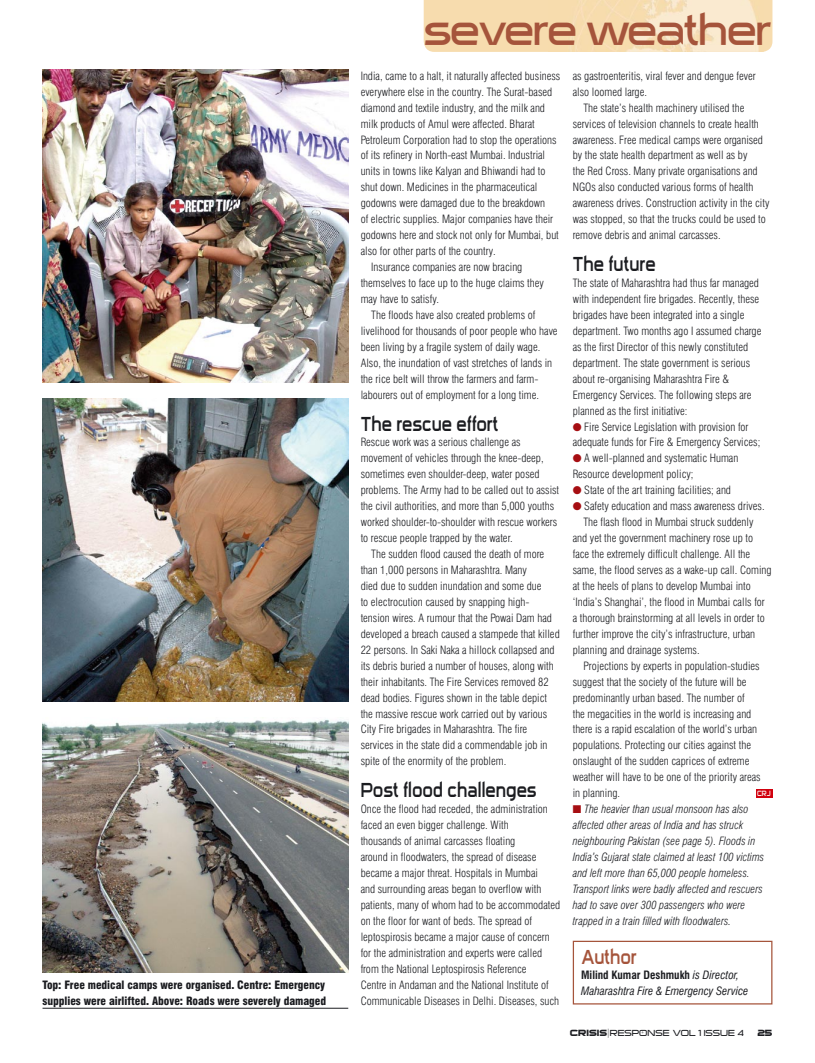
<style>
.page{position:relative;width:815px;height:1063px;background:#fff}
.page>*{position:absolute;margin:0;border:0;box-sizing:border-box;transform-origin:0 0}
.t1{font:42.5px "Sui Generis Delite";letter-spacing:-.025em;color:#a5543b}
.t2{font:20px "Sui Generis Delite Cond";color:#1b1c20}
.t3{font:20px "Sui Generis Delite Cond";color:#a5543b}
.t4{font:300 condensed 11.25px/16px "Swiss 721 BT";color:#1b1c20}
.t5{font:italic 300 condensed 11.25px/16px "Swiss 721 BT";color:#1b1c20}
.t6{font:900 condensed 11.25px/16px "Swiss 721 BT";letter-spacing:-.005em;color:#1b1c20}
.t7{font:italic condensed 11.25px/16px "Swiss 721 BT";color:#1b1c20}
.t8{font:8.75px "Sui Generis Delite";color:#1b1c20}
.t9{font:700 8.25px "Sui Generis Deluxe";color:#1b1c20;scale:1.05 1}
.t10{font:7.5px "Sui Generis Delite Cond";color:#fff}
.t11{font:7.5px "Sui Generis Delite";color:#1b1c20}
.s1{color:#a60e12}
.s2{font-weight:700;font-style:normal}
.s3{font-family:"Sui Generis Deluxe";font-weight:700;font-size:8.25px}
.s4{font-size:11.25px}
</style>
<div class="page">
<div style="left:424px;top:0;width:348px;height:52px;background:#f7dcae"></div>
<img style="left:548px;top:0;width:215px;height:52px">
<img style="left:43px;top:70px;width:305px;height:313px">
<div style="left:573px;top:941px;width:199px;height:64px;border:1px solid #a5543b"></div>
<div style="left:756px;top:789px;width:16px;height:8px;background:#d1010e"></div>
<img style="left:43px;top:399px;width:305px;height:303px">
<img style="left:43px;top:719px;width:305px;height:254px">
<hr style="left:43px;top:1008px;width:305px;height:1px;background:#1b1c20">
<p class="t6" style="left:43px;top:976px;width:285px">Top: Free medical camps were organised. Centre: Emergency supplies were airlifted. Above: Roads were severely damaged</p>
<h1 class="t1" style="left:424px;top:6px;width:349px">severe weather</h1>
<p class="t4" style="left:361px;top:68px;width:201px">India, came to a halt, it naturally affected business</p>
<p class="t4" style="left:361px;top:84px;width:193px">everywhere else in the country. The Surat-based</p>
<p class="t4" style="left:361px;top:100px;width:186px">diamond and textile industry, and the milk and</p>
<p class="t4" style="left:361px;top:115px;width:176px">milk products of Amul were affected. Bharat</p>
<p class="t4" style="left:361px;top:131px;width:197px">Petroleum Corporation had to stop the operations</p>
<p class="t4" style="left:361px;top:147px;width:186px">of its refinery in North-east Mumbai. Industrial</p>
<p class="t4" style="left:361px;top:163px;width:186px">units in towns like Kalyan and Bhiwandi had to</p>
<p class="t4" style="left:361px;top:179px;width:178px">shut down. Medicines in the pharmaceutical</p>
<p class="t4" style="left:361px;top:195px;width:186px">godowns were damaged due to the breakdown</p>
<p class="t4" style="left:361px;top:211px;width:194px">of electric supplies. Major companies have their</p>
<p class="t4" style="left:361px;top:227px;width:200px">godowns here and stock not only for Mumbai, but</p>
<p class="t4" style="left:361px;top:243px;width:136px">also for other parts of the country.</p>
<p class="t4" style="left:371px;top:259px;width:153px">Insurance companies are now bracing</p>
<p class="t4" style="left:361px;top:275px;width:185px">themselves to face up to the huge claims they</p>
<p class="t4" style="left:361px;top:291px;width:80px">may have to satisfy.</p>
<p class="t4" style="left:371px;top:307px;width:166px">The floods have also created problems of</p>
<p class="t4" style="left:361px;top:323px;width:198px">livelihood for thousands of poor people who have</p>
<p class="t4" style="left:361px;top:339px;width:181px">been living by a fragile system of daily wage.</p>
<p class="t4" style="left:361px;top:355px;width:193px">Also, the inundation of vast stretches of lands in</p>
<p class="t4" style="left:361px;top:371px;width:179px">the rice belt will throw the farmers and farm-</p>
<p class="t4" style="left:361px;top:387px;width:180px">labourers out of employment for a long time.</p>
<h2 class="t2" style="left:361px;top:412px;width:139px">The rescue effort</h2>
<p class="t4" style="left:361px;top:434px;width:200px">Rescue work was a serious challenge as movement of vehicles through the knee-deep, sometimes even shoulder-deep, water posed problems. The Army had to be called out to assist the civil authorities, and more than 5,000 youths worked shoulder-to-shoulder with rescue workers to rescue people trapped by the water.</p>
<p class="t4" style="left:361px;top:546px;width:201px;text-indent:11px">The sudden flood caused the death of more than 1,000 persons in Maharashtra. Many<br>died due to sudden inundation and some due<br>to electrocution caused by snapping high&shy;tension wires. A rumour that the Powai Dam had developed a breach caused a stampede that killed 22 persons. In Saki Naka a hillock collapsed and its debris buried a number of houses, along with their inhabitants. The Fire Services removed 82 dead bodies. Figures shown in the table depict the massive rescue work carried out by various City Fire brigades in Maharashtra. The fire services in the state did a commendable job in spite of the enormity of the problem.</p>
<h2 class="t2" style="left:361px;top:779px;width:177px">Post flood challenges</h2>
<p class="t4" style="left:361px;top:801px;width:201px">Once the flood had receded, the administration faced an even bigger challenge. With<br>thousands of animal carcasses floating<br>around in floodwaters, the spread of disease became a major threat. Hospitals in Mumbai<br>and surrounding areas began to overflow with patients, many of whom had to be accommodated on the floor for want of beds. The spread of leptospirosis became a major cause of concern for the administration and experts were called from the National Leptospirosis Reference<br>Centre in Andaman and the National Institute of Communicable Diseases in Delhi. Diseases, such</p>
<p class="t4" style="left:573px;top:68px;width:185px">as gastroenteritis, viral fever and dengue fever also loomed large.</p>
<p class="t4" style="left:573px;top:100px;width:198px;text-indent:11px">The state’s health machinery utilised the services of television channels to create health awareness. Free medical camps were organised by the state health department as well as by<br>the Red Cross. Many private organisations and NGOs also conducted various forms of health awareness drives. Construction activity in the city was stopped, so that the trucks could be used to remove debris and animal carcasses.</p>
<h2 class="t2" style="left:573px;top:253px;width:84px">The future</h2>
<p class="t4" style="left:573px;top:275px;width:190px">The state of Maharashtra had thus far managed with independent fire brigades. Recently, these brigades have been integrated into a single department. Two months ago I assumed charge as the first Director of this newly constituted department. The state government is serious about re-organising Maharashtra Fire &amp; Emergency Services. The following steps are planned as the first initiative:</p>
<p class="t4" style="left:573px;top:418px;width:189px"><span class="s1">●</span> Fire Service Legislation with provision for adequate funds for Fire &amp; Emergency Services;</p>
<p class="t4" style="left:573px;top:450px;width:167px"><span class="s1">●</span> A well-planned and systematic Human<br>Resource development policy;</p>
<p class="t4" style="left:573px;top:482px;width:160px"><span class="s1">●</span> State of the art training facilities; and</p>
<p class="t4" style="left:573px;top:498px;width:193px"><span class="s1">●</span> Safety education and mass awareness drives.</p>
<p class="t4" style="left:583px;top:514px;width:172px">The flash flood in Mumbai struck suddenly</p>
<p class="t4" style="left:573px;top:530px;width:182px">and yet the government machinery rose up to</p>
<p class="t4" style="left:573px;top:546px;width:179px">face the extremely difficult challenge. All the</p>
<p class="t4" style="left:573px;top:562px;width:200px">same, the flood serves as a wake-up call. Coming</p>
<p class="t4" style="left:573px;top:578px;width:179px">at the heels of plans to develop Mumbai into</p>
<p class="t4" style="left:573px;top:594px;width:194px">‘India’s Shanghai’, the flood in Mumbai calls for</p>
<p class="t4" style="left:573px;top:610px;width:194px">a thorough brainstorming at all levels in order to</p>
<p class="t4" style="left:573px;top:626px;width:184px">further improve the city’s infrastructure, urban</p>
<p class="t4" style="left:573px;top:642px;width:128px">planning and drainage systems.</p>
<p class="t4" style="left:583px;top:658px;width:178px">Projections by experts in population-studies</p>
<p class="t4" style="left:573px;top:674px;width:175px">suggest that the society of the future will be</p>
<p class="t4" style="left:573px;top:689px;width:173px">predominantly urban based. The number of</p>
<p class="t4" style="left:573px;top:705px;width:180px">the megacities in the world is increasing and</p>
<p class="t4" style="left:573px;top:721px;width:186px">there is a rapid escalation of the world’s urban</p>
<p class="t4" style="left:573px;top:737px;width:180px">populations. Protecting our cities against the</p>
<p class="t4" style="left:573px;top:753px;width:178px">onslaught of the sudden caprices of extreme</p>
<p class="t4" style="left:573px;top:769px;width:189px">weather will have to be one of the priority areas</p>
<p class="t4" style="left:573px;top:785px;width:49px">in planning.</p>
<p class="t5" style="left:573px;top:801px;width:193px"><span class="s1">■</span> The heavier than usual monsoon has also affected other areas of India and has struck neighbouring Pakistan (see page 5). Floods in India’s Gujarat state claimed at least 100 victims and left more than 65,000 people homeless.<br>Transport links were badly affected and rescuers had to save over 300 passengers who were trapped in a train filled with floodwaters.</p>
<h2 class="t3" style="left:581px;top:946px;width:57px">Author</h2>
<p class="t7" style="left:581px;top:967px;width:169px"><span class="s2">Milind Kumar Deshmukh</span> is Director,<br>Maharashtra Fire &amp; Emergency Service</p>
<p class="t10" style="left:757px;top:789px;width:15px">CRJ</p>
<p class="t8" style="left:570px;top:1028px;width:176px"><span class="s3">CRISIS</span><span class="s4">|</span>RESPONSE VOL 1 ISSUE 4</p>
<p class="t11" style="left:641px;top:1029px;width:5px">+</p>
<p class="t9" style="left:757px;top:1028px;width:16px">25</p>
</div>
